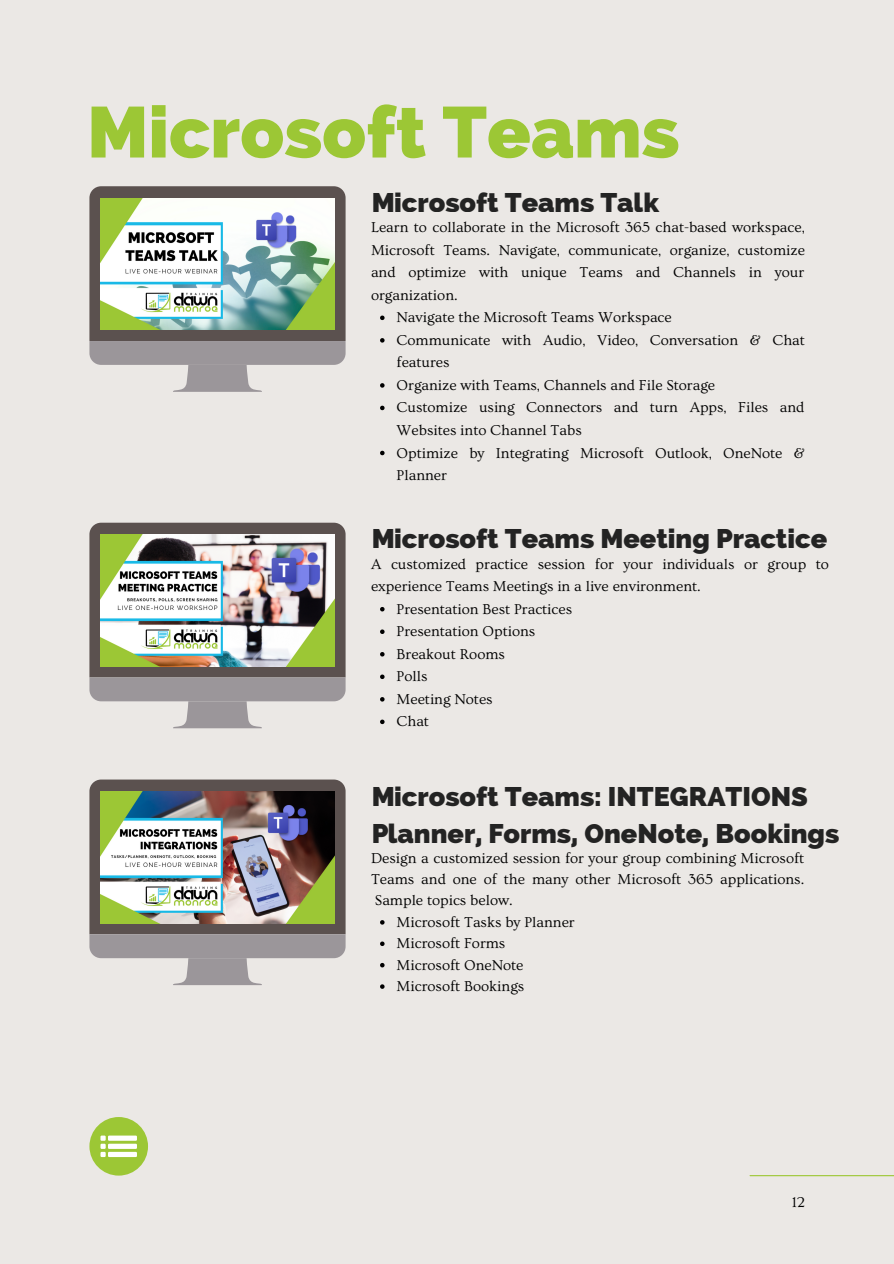
<style>
.page{position:relative;width:894px;height:1264px;background:#fff}
.page>*{position:absolute;margin:0;border:0;box-sizing:border-box;transform-origin:0 0}
.t1{font:800 71.7px "Raleway";color:#9cc735}
.t2{font:800 27px/37.2px "Raleway";color:#000}
.t3{font:15px/22.5px "Ovo";color:#000}
</style>
<div class="page">
<div style="left:0;top:0;width:893px;height:1263px;background:#ebe8e5"></div>
<svg style="left:89px;top:186px;width:256px;height:206px"></svg>
<img style="left:100px;top:198px;width:234px;height:132px">
<svg style="left:380px;top:315px;width:4px;height:5px"></svg>
<svg style="left:380px;top:338px;width:4px;height:4px"></svg>
<svg style="left:380px;top:383px;width:4px;height:4px"></svg>
<svg style="left:380px;top:405px;width:4px;height:5px"></svg>
<svg style="left:380px;top:451px;width:4px;height:4px"></svg>
<svg style="left:89px;top:522px;width:256px;height:206px"></svg>
<img style="left:100px;top:535px;width:234px;height:131px">
<svg style="left:380px;top:607px;width:4px;height:4px"></svg>
<svg style="left:380px;top:629px;width:4px;height:5px"></svg>
<svg style="left:380px;top:652px;width:4px;height:4px"></svg>
<svg style="left:380px;top:674px;width:4px;height:5px"></svg>
<svg style="left:380px;top:697px;width:4px;height:4px"></svg>
<svg style="left:380px;top:719px;width:4px;height:5px"></svg>
<svg style="left:89px;top:779px;width:256px;height:206px"></svg>
<img style="left:100px;top:791px;width:234px;height:132px">
<svg style="left:380px;top:920px;width:4px;height:4px"></svg>
<svg style="left:380px;top:941px;width:4px;height:5px"></svg>
<svg style="left:380px;top:962px;width:4px;height:5px"></svg>
<svg style="left:380px;top:984px;width:4px;height:4px"></svg>
<hr style="left:749px;top:1175px;width:144px;height:1px;background:#9cc735">
<div style="left:89px;top:1116px;width:59px;height:59px;background:#9cc735;border-radius:50%"></div>
<div style="left:108px;top:1143px;width:29px;height:5px;background:#fff"></div>
<div style="left:108px;top:1135px;width:29px;height:5px;background:#fff"></div>
<div style="left:108px;top:1151px;width:29px;height:5px;background:#fff"></div>
<svg style="left:100px;top:1135px;width:6px;height:21px"></svg>
<p class="t1" style="left:87px;top:90px;width:593px">Microsoft Teams</p>
<h2 class="t2" style="left:371px;top:183px;width:289px">Microsoft Teams Talk</h2>
<p class="t3" style="left:371px;top:216px;width:435px;text-align:justify">Learn to collaborate in the Microsoft 365 chat-based workspace, Microsoft Teams. Navigate, communicate, organize, customize and optimize with unique Teams and Channels in your organization.</p>
<p class="t3" style="left:396px;top:306px;width:277px">Navigate the Microsoft Teams Workspace</p>
<p class="t3" style="left:396px;top:329px;width:409px">Communicate with Audio, Video, Conversation &amp; Chat features</p>
<p class="t3" style="left:396px;top:374px;width:320px">Organize with Teams, Channels and File Storage</p>
<p class="t3" style="left:396px;top:396px;width:409px">Customize using Connectors and turn Apps, Files and<br>Websites into Channel Tabs</p>
<p class="t3" style="left:396px;top:442px;width:409px">Optimize by Integrating Microsoft Outlook, OneNote &amp;<br>Planner</p>
<h2 class="t2" style="left:371px;top:520px;width:457px">Microsoft Teams Meeting Practice</h2>
<p class="t3" style="left:371px;top:553px;width:459px">A customized practice session for your individuals or group to experience Teams Meetings in a live environment.</p>
<p class="t3" style="left:396px;top:598px;width:177px">Presentation Best Practices</p>
<p class="t3" style="left:396px;top:620px;width:140px">Presentation Options</p>
<p class="t3" style="left:396px;top:643px;width:110px">Breakout Rooms</p>
<p class="t3" style="left:396px;top:665px;width:32px">Polls</p>
<p class="t3" style="left:396px;top:688px;width:98px">Meeting Notes</p>
<p class="t3" style="left:396px;top:710px;width:34px">Chat</p>
<h2 class="t2" style="left:371px;top:777px;width:469px">Microsoft Teams: INTEGRATIONS<br>Planner, Forms, OneNote, Bookings</h2>
<p class="t3" style="left:371px;top:847px;width:434px;line-height:21.5px;text-align:justify">Design a customized session for your group combining Microsoft Teams and one of the many other Microsoft 365 applications.<br>Sample topics below.</p>
<p class="t3" style="left:396px;top:911px;width:180px">Microsoft Tasks by Planner</p>
<p class="t3" style="left:396px;top:932px;width:110px">Microsoft Forms</p>
<p class="t3" style="left:396px;top:953px;width:128px">Microsoft OneNote</p>
<p class="t3" style="left:396px;top:975px;width:129px">Microsoft Bookings</p>
<p class="t3" style="left:791px;top:1190px;width:15px">12</p>
</div>
